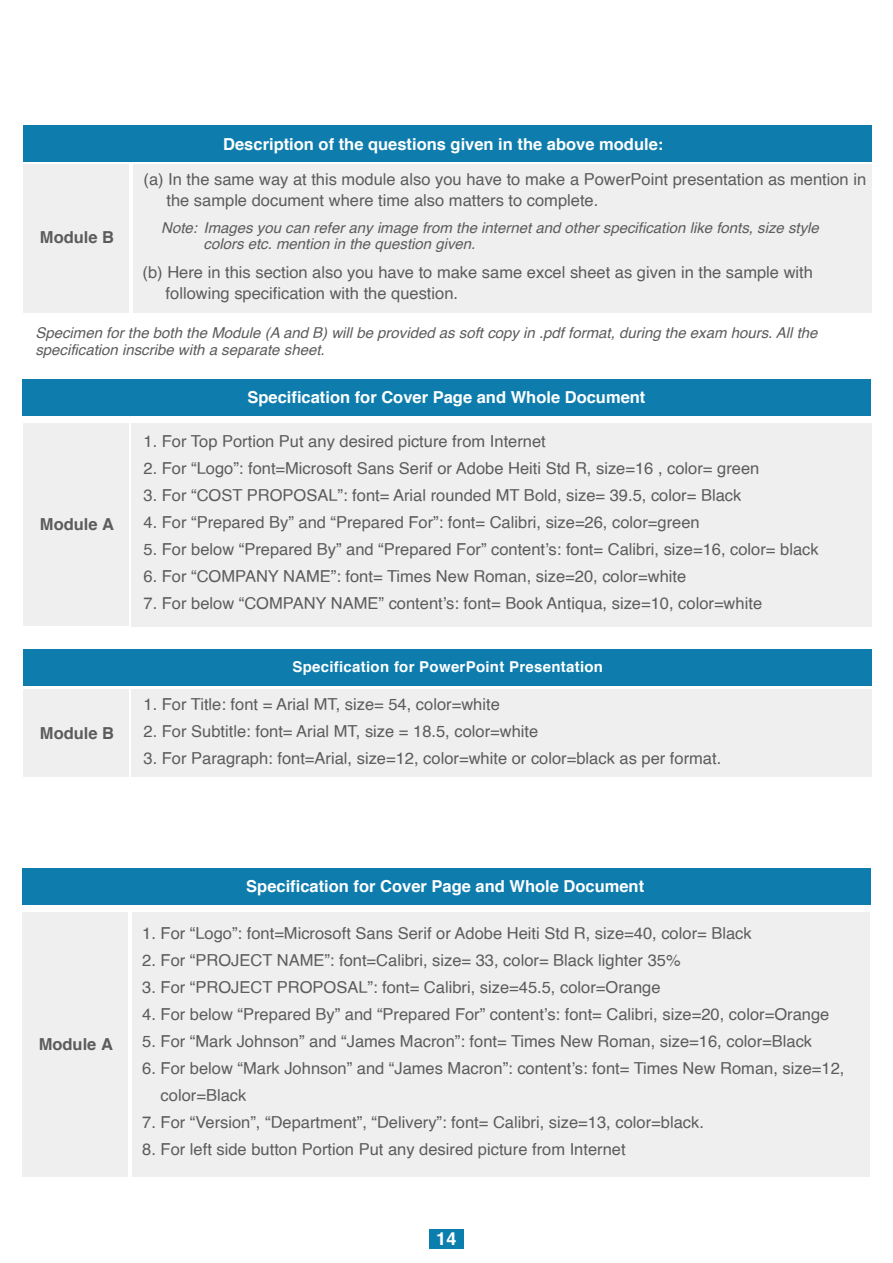
<style>
.page{position:relative;width:893px;height:1263px;background:#fff}
.page>*{position:absolute;margin:0;border:0;box-sizing:border-box;transform-origin:0 0}
.t1{font:700 18px "Helvetica";color:#fff}
.t2{font:16.5px/21px "Helvetica";color:#5c5c5c}
.t3{font:700 16.5px "Helvetica";color:#fff}
.t4{font:700 16.5px "Helvetica";color:#5c5c5c}
.t5{font:italic 15px/16.5px "Helvetica";color:#5c5c5c}
.t6{font:700 15px "Helvetica";letter-spacing:.02em;color:#fff}
</style>
<div class="page">
<div style="left:131px;top:423px;width:741px;height:204px;background:#f0efef"></div>
<div style="left:23px;top:125px;width:849px;height:37px;background:#0e7dad"></div>
<div style="left:22px;top:379px;width:849px;height:37px;background:#0e7dad"></div>
<div style="left:23px;top:164px;width:106px;height:149px;background:#f0efef"></div>
<div style="left:23px;top:423px;width:106px;height:203px;background:#f0efef"></div>
<div style="left:133px;top:164px;width:739px;height:149px;background:#f0efef"></div>
<div style="left:131px;top:689px;width:741px;height:88px;background:#f0efef"></div>
<div style="left:24px;top:649px;width:848px;height:36px;background:#0e7dad"></div>
<div style="left:23px;top:690px;width:106px;height:87px;background:#f0efef"></div>
<div style="left:429px;top:1229px;width:34px;height:20px;background:#0c7eae"></div>
<div style="left:132px;top:912px;width:738px;height:264px;background:#f0efef"></div>
<div style="left:22px;top:868px;width:848px;height:37px;background:#0e7dad"></div>
<div style="left:22px;top:912px;width:106px;height:264px;background:#f0efef"></div>
<p class="t3" style="left:223px;top:133px;width:442px">Description of the questions given in the above module:</p>
<p class="t4" style="left:40px;top:227px;width:76px">Module B</p>
<p class="t2" style="left:166px;top:170px;width:701px;text-indent:-23px">(a) In the same way at this module also you have to make a PowerPoint presentation as mention in the sample document where time also matters to complete.</p>
<p class="t5" style="left:204px;top:219px;width:617px;text-indent:-42px">Note: Images you can refer any image from the internet and other specification like fonts, size style colors etc. mention in the question given.</p>
<p class="t2" style="left:166px;top:263px;width:649px;text-indent:-23px">(b) Here in this section also you have to make same excel sheet as given in the sample with following specification with the question.</p>
<p class="t5" style="left:35px;top:325px;width:784px">Specimen for the both the Module (A and B) will be provided as soft copy in .pdf format, during the exam hours. All the specification inscribe with a separate sheet.</p>
<p class="t4" style="left:40px;top:514px;width:76px">Module A</p>
<p class="t4" style="left:40px;top:722px;width:76px">Module B</p>
<p class="t3" style="left:248px;top:387px;width:399px">Specification for Cover Page and Whole Document</p>
<p class="t2" style="left:144px;top:431px;width:404px">1. For Top Portion Put any desired picture from Internet</p>
<p class="t2" style="left:144px;top:458px;width:617px">2. For “Logo”: font=Microsoft Sans Serif or Adobe Heiti Std R, size=16 , color= green</p>
<p class="t2" style="left:144px;top:485px;width:599px">3. For “COST PROPOSAL”: font= Arial rounded MT Bold, size= 39.5, color= Black</p>
<p class="t2" style="left:144px;top:512px;width:558px">4. For “Prepared By” and “Prepared For”: font= Calibri, size=26, color=green</p>
<p class="t2" style="left:144px;top:539px;width:677px">5. For below “Prepared By” and “Prepared For” content’s: font= Calibri, size=16, color= black</p>
<p class="t2" style="left:144px;top:566px;width:544px">6. For “COMPANY NAME”: font= Times New Roman, size=20, color=white</p>
<p class="t2" style="left:144px;top:593px;width:620px">7. For below “COMPANY NAME” content’s: font= Book Antiqua, size=10, color=white</p>
<p class="t6" style="left:292px;top:657px;width:312px">Specification for PowerPoint Presentation</p>
<p class="t2" style="left:144px;top:694px;width:358px">1. For Title: font = Arial MT, size= 54, color=white</p>
<p class="t2" style="left:144px;top:721px;width:396px">2. For Subtitle: font= Arial MT, size = 18.5, color=white</p>
<p class="t2" style="left:144px;top:748px;width:579px">3. For Paragraph: font=Arial, size=12, color=white or color=black as per format.</p>
<p class="t4" style="left:39px;top:1033px;width:76px">Module A</p>
<p class="t3" style="left:246px;top:876px;width:399px">Specification for Cover Page and Whole Document</p>
<p class="t2" style="left:142px;top:924px;width:611px">1. For “Logo”: font=Microsoft Sans Serif or Adobe Heiti Std R, size=40, color= Black</p>
<p class="t2" style="left:142px;top:951px;width:540px">2. For “PROJECT NAME”: font=Calibri, size= 33, color= Black lighter 35%</p>
<p class="t2" style="left:142px;top:978px;width:520px">3. For “PROJECT PROPOSAL”: font= Calibri, size=45.5, color=Orange</p>
<p class="t2" style="left:142px;top:1005px;width:689px">4. For below “Prepared By” and “Prepared For” content’s: font= Calibri, size=20, color=Orange</p>
<p class="t2" style="left:142px;top:1032px;width:671px">5. For “Mark Johnson” and “James Macron”: font= Times New Roman, size=16, color=Black</p>
<p class="t2" style="left:161px;top:1056px;width:685px;line-height:27px;text-indent:-18px">6. For below “Mark Johnson” and “James Macron”: content’s: font= Times New Roman, size=12, color=Black</p>
<p class="t2" style="left:142px;top:1113px;width:563px">7. For “Version”, “Department”, “Delivery”: font= Calibri, size=13, color=black.</p>
<p class="t2" style="left:142px;top:1140px;width:485px">8. For left side button Portion Put any desired picture from Internet</p>
<p class="t1" style="left:436px;top:1227px;width:22px">14</p>
</div>
